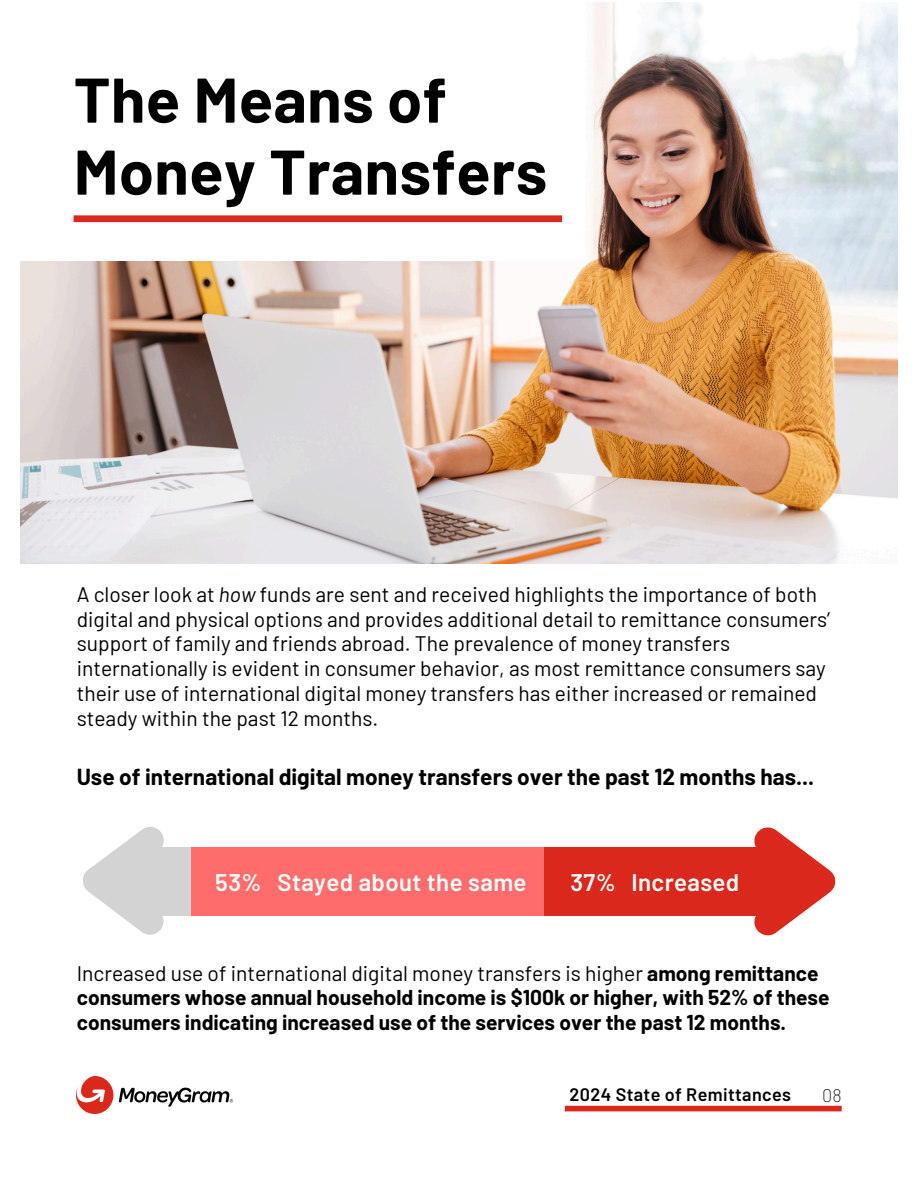
<style>
.page{position:relative;width:918px;height:1188px;background:#fff}
.page>*{position:absolute;margin:0;border:0;box-sizing:border-box;transform-origin:0 0}
.t1{font:700 63px/72px "Barlow";letter-spacing:.005em;color:#000}
.t2{font:600 24px "Barlow";letter-spacing:.015em;color:#fff}
.t3{font:700 22.65px "Barlow";color:#000}
.t4{font:21px/24.8px "Barlow";color:#000}
.t5{font:700 21px/24.8px "Barlow";color:#000}
.t6{font:600 18px "Barlow";letter-spacing:.02em;color:#000}
.t7{font:200 18px "Barlow";color:#000}
.s1{font-style:italic}
.s2{font-weight:400}
</style>
<div class="page">
<img style="left:20px;top:2px;width:878px;height:561px">
<div style="left:0;top:0;width:584px;height:261px;background:#fff"></div>
<svg style="left:730px;top:827px;width:106px;height:109px"></svg>
<svg style="left:83px;top:827px;width:486px;height:108px"></svg>
<div style="left:124px;top:847px;width:67px;height:68px;background:#d3d3d3"></div>
<div style="left:191px;top:847px;width:354px;height:68px;background:#ff6c6c"></div>
<div style="left:545px;top:847px;width:247px;height:68px;background:#da291c"></div>
<div style="left:74px;top:215px;width:488px;height:7px;background:#da291c"></div>
<img style="left:76px;top:1076px;width:157px;height:38px">
<div style="left:565px;top:1106px;width:277px;height:5px;background:#da291c"></div>
<p class="t1" style="left:74px;top:61px;width:475px">The Means of<br>Money Transfers</p>
<h2 class="t4" style="left:77px;top:580px;width:755px">A closer look at <span class="s1">how</span> funds are sent and received highlights the importance of both digital and physical options and provides additional detail to remittance consumers’ support of family and friends abroad. The prevalence of money transfers internationally is evident in consumer behavior, as most remittance consumers say their use of international digital money transfers has either increased or remained steady within the past 12 months.</h2>
<h2 class="t3" style="left:77px;top:761px;width:739px">Use of international digital money transfers over the past 12 months has...</h2>
<h2 class="t2" style="left:215px;top:864px;width:313px">53% Stayed about the same</h2>
<h2 class="t2" style="left:570px;top:864px;width:170px">37% Increased</h2>
<h3 class="t5" style="left:77px;top:959px;width:754px"><span class="s2">Increased use of international digital money transfers is higher</span> among remittance consumers whose annual household income is $100k or higher, with 52% of these consumers indicating increased use of the services over the past 12 months.</h3>
<p class="t6" style="left:570px;top:1081px;width:223px">2024 State of Remittances</p>
<p class="t7" style="left:822px;top:1084px;width:21px">08</p>
</div>
